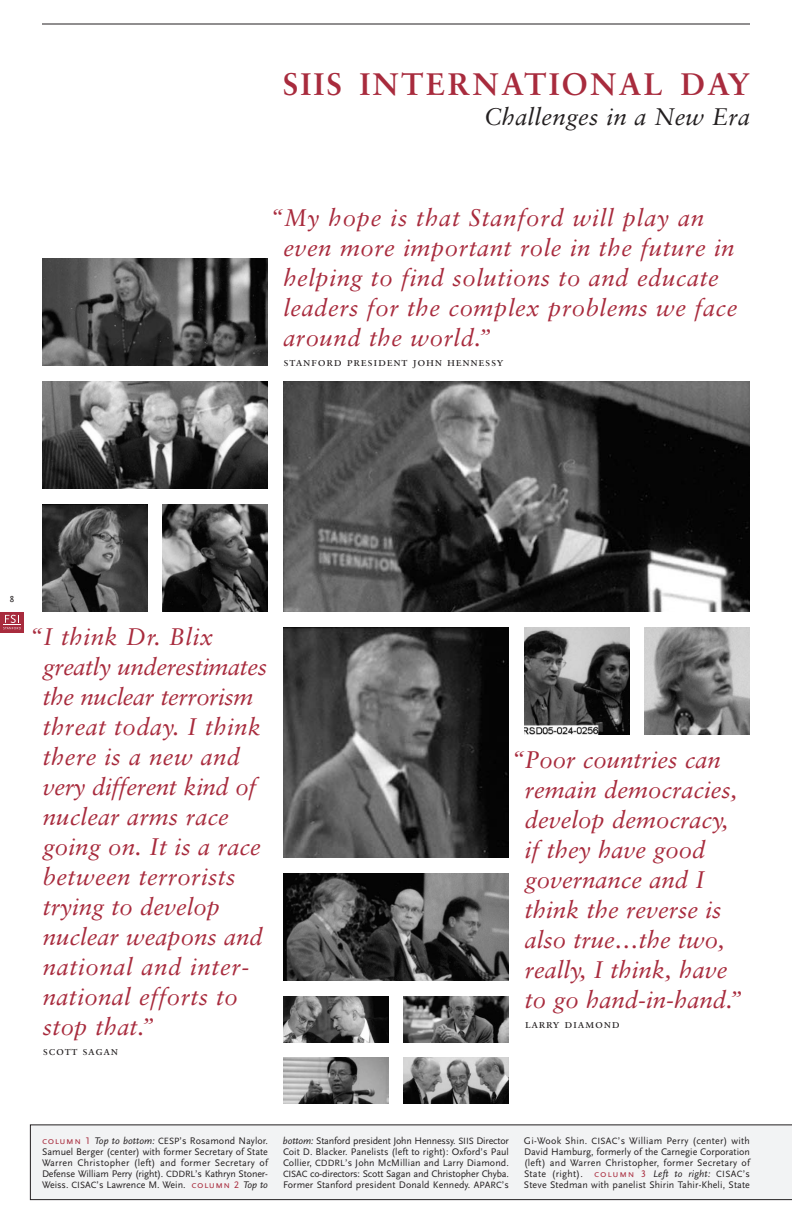
<style>
.page{position:relative;width:792px;height:1224px;background:#fff}
.page>*{position:absolute;margin:0;border:0;box-sizing:border-box;transform-origin:0 0}
.t1{font:700 31.1px "Sabon";letter-spacing:.08em;color:#a82b3d}
.t2{font:italic 24px/30px "Sabon";letter-spacing:.005em;color:#a82b3d}
.t3{font:italic 24px "Sabon";letter-spacing:.01em;color:#231f20}
.t4{font:12px "Sabon Roman SC";letter-spacing:.055em;color:#231f20}
.t5{font:10px/11px "Scala Sans";letter-spacing:.005em;color:#231f20;text-align:justify}
.t6{font:9px "Scala Sans Caps";color:#231f20}
.s1{font-family:"Scala Sans Caps";color:#a82b3d}
.s2{font-style:italic}
.s3{font-size:9.5px}
</style>
<div class="page">
<div style="left:0;top:612px;width:24px;height:20px;background:#a82b3d"></div>
<svg style="left:3px;top:615px;width:18px;height:14px"></svg>
<hr style="left:42px;top:24px;width:708px;height:1px;background:#231f20">
<img style="left:283px;top:381px;width:467px;height:231px">
<img style="left:42px;top:504px;width:106px;height:108px">
<img style="left:42px;top:381px;width:226px;height:108px">
<img style="left:42px;top:258px;width:226px;height:108px">
<img style="left:162px;top:504px;width:106px;height:108px">
<img style="left:283px;top:873px;width:226px;height:108px">
<img style="left:524px;top:627px;width:106px;height:108px">
<img style="left:644px;top:627px;width:106px;height:108px">
<img style="left:283px;top:627px;width:226px;height:231px">
<img style="left:283px;top:996px;width:105px;height:46px">
<img style="left:283px;top:1058px;width:105px;height:46px">
<img style="left:404px;top:996px;width:105px;height:46px">
<img style="left:403px;top:1058px;width:106px;height:46px">
<div style="left:30px;top:1124px;width:762px;height:76px;background:#f2f3f4"></div>
<h1 class="t1" style="left:283px;top:71px;width:469px">SIIS INTERNATIONAL DAY</h1>
<h2 class="t3" style="left:484px;top:106px;width:267px">Challenges in a New Era</h2>
<h2 class="t2" style="left:283px;top:205px;width:456px;text-indent:-13px">“My hope is that Stanford will play an even more important role in the future in helping to find solutions to and educate leaders for the complex problems we face around the world.”</h2>
<p class="t4" style="left:283px;top:357px;width:222px">stanford president john hennessy</p>
<p class="t6" style="left:10px;top:593px;width:6px">8</p>
<p class="t2" style="left:43px;top:624px;width:226px;text-indent:-13px">“I think Dr. Blix greatly underestimates the nuclear terrorism threat today. I think there is a new and very different kind of nuclear arms race going on. It is a race between terrorists trying to develop nuclear weapons and national and inter&shy;national efforts to stop that.”</p>
<p class="t4" style="left:43px;top:1046px;width:77px">scott sagan</p>
<h2 class="t2" style="left:525px;top:747px;width:219px;text-indent:-13px">“Poor countries can remain democracies, develop democracy, if they have good governance and I think the reverse is also true…the two, really, I think, have to go hand-in-hand.”</h2>
<p class="t4" style="left:525px;top:1019px;width:97px">larry diamond</p>
<p class="t5" style="left:42px;top:1136px;width:228px"><span class="s1">column 1</span> <span class="s2">Top to bottom:</span> <span class="s3">CESP</span>’s Rosamond Naylor.<br>Samuel Berger (center) with former Secretary of State Warren Christopher (left) and former Secretary of Defense William Perry (right). <span class="s3">CDDRL</span>’s Kathryn Stoner-Weiss. <span class="s3">CISAC</span>’s Lawrence M. Wein. <span class="s1">column 2</span> <span class="s2">Top to</span></p>
<p class="t5" style="left:283px;top:1136px;width:228px"><span class="s2">bottom:</span> Stanford president John Hennessy. <span class="s3">SIIS</span> Director Coit D. Blacker. Panelists (left to right): Oxford’s Paul Collier, <span class="s3">CDDRL</span>’s John McMillian and Larry Diamond.<br><span class="s3">CISAC</span> co-directors: Scott Sagan and Christopher Chyba.<br>Former Stanford president Donald Kennedy. <span class="s3">APARC</span>’s</p>
<p class="t5" style="left:524px;top:1136px;width:228px">Gi-Wook Shin. <span class="s3">CISAC</span>’s William Perry (center) with David Hamburg, formerly of the Carnegie Corporation (left) and Warren Christopher, former Secretary of State (right). <span class="s1">column 3</span> <span class="s2">Left to right:</span> <span class="s3">CISAC</span>’s Steve Stedman with panelist Shirin Tahir-Kheli, State</p>
</div>
